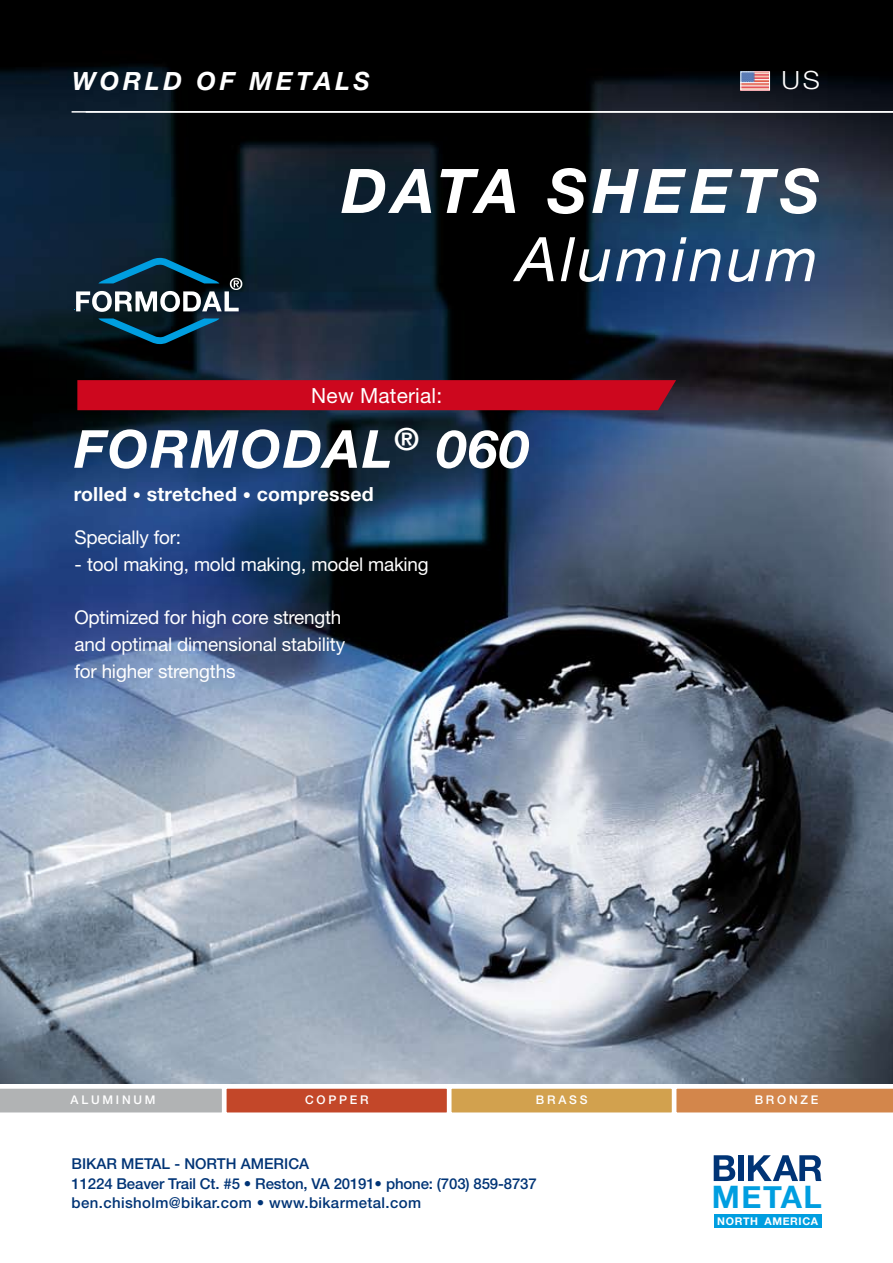
<style>
.page{position:relative;width:893px;height:1263px;background:#fff}
.page>*{position:absolute;margin:0;border:0;box-sizing:border-box;transform-origin:0 0}
.t1{font:italic 700 61.5px "Helvetica Neue LT Std";color:#fff}
.t2{font:italic 61.5px "Helvetica Neue LT Std";letter-spacing:.06em;color:#fff}
.t3{font:italic 700 52.5px "Helvetica Neue LT Std";letter-spacing:.04em;color:#fff}
.t4{font:700 30.9px "Helvetica Neue";letter-spacing:.05em;color:#009ee0}
.t5{font:italic 700 25.2px "Helvetica Neue LT Std";letter-spacing:.15em;color:#fff}
.t6{font:300 25.2px "Helvetica Neue LT Std";color:#fff;scale:1.08 1}
.t7{font:20.85px "Helvetica Neue LT Std";letter-spacing:.01em;color:#fff}
.t8{font:700 19.5px "Helvetica Neue LT Std";color:#fff}
.t9{font:18.9px/26.8px "Helvetica Neue LT Std";letter-spacing:-.01em;color:#fff}
.t10{font:500 15px/19.5px "Helvetica Neue LT Std";color:#003476}
.t11{font:500 12px "Helvetica Neue LT Std";letter-spacing:.23em;color:#fff}
.t12{font:700 10.65px "Helvetica Neue";letter-spacing:.06em;color:#fff}
.s1{font-size:16.5px}
</style>
<div class="page">
<img style="left:0;top:0;width:893px;height:1084px">
<svg style="left:0;top:1088px;width:222px;height:25px;background:#b4b6b7"></svg>
<svg style="left:98px;top:318px;width:121px;height:26px;background:#06384e"></svg>
<svg style="left:76px;top:258px;width:166px;height:54px;background:#364d5a"></svg>
<hr style="left:72px;top:111px;width:821px;height:2px;background:#fff">
<div style="left:224px;top:1086px;width:226px;height:29px;background:#c34729;border:3px solid #fff"></div>
<div style="left:448px;top:1086px;width:227px;height:29px;background:#d2a14e;border:3px solid #fff"></div>
<svg style="left:673px;top:1086px;width:220px;height:29px;background:#db9d6d"></svg>
<div style="left:77px;top:380px;width:599px;height:30px;background:#cd071e"></div>
<img style="left:743px;top:74px;width:25px;height:14px">
<div style="left:741px;top:72px;width:29px;height:18px;border:1px solid #fff"></div>
<svg style="left:714px;top:1155px;width:22px;height:26px"></svg>
<div style="left:738px;top:1155px;width:6px;height:26px;background:#003476"></div>
<svg style="left:748px;top:1155px;width:74px;height:26px"></svg>
<div style="left:714px;top:1214px;width:108px;height:14px;background:#009ee0"></div>
<h3 class="t5" style="left:72px;top:66px;width:299px">WORLD OF METALS</h3>
<h3 class="t6" style="left:781px;top:65px;width:37px">Us</h3>
<h1 class="t1" style="left:342px;top:153px;width:45px">DATA</h1>
<h1 class="t1" style="left:547px;top:153px;width:142px">SHEETS</h1>
<p class="t7" style="left:311px;top:383px;width:132px">New Material:</p>
<h1 class="t2" style="left:516px;top:222px;width:303px">Aluminum</h1>
<h2 class="t3" style="left:74px;top:417px;width:456px">FORMODAL<sup>®</sup> 060</h2>
<p class="t8" style="left:74px;top:482px;width:301px">rolled <span class="s1">•</span> stretched <span class="s1">•</span> compressed</p>
<p class="t9" style="left:74px;top:523px;width:108px">Specially for:</p>
<p class="t9" style="left:74px;top:550px;width:356px">- tool making, mold making, model making</p>
<p class="t9" style="left:74px;top:604px;width:272px">Optimized for high core strength and optimal dimensional stability for higher strengths</p>
<p class="t11" style="left:71px;top:1093px;width:85px">Al umi num</p>
<p class="t11" style="left:305px;top:1093px;width:65px">Copper</p>
<p class="t11" style="left:536px;top:1093px;width:53px">Brass</p>
<p class="t11" style="left:755px;top:1093px;width:65px">b ronze</p>
<p class="t10" style="left:72px;top:1154px;width:467px;text-indent:145px">TH AMERICA<br>11224 Beaver Trail Ct. #5 • Reston, VA 20191• phone: (703) 859-8737 ben.chisholm@bikar.com • www.bikarmetal.com</p>
<p class="t10" style="left:72px;top:1154px;width:125px">BIKAR METAL - NOR</p>
<h3 class="t4" style="left:712px;top:1173px;width:112px">METAL</h3>
<p class="t12" style="left:717px;top:1212px;width:103px">NORTH AMERICA</p>
<p class="t12" style="left:720px;top:1209px;width:103px">NORTH AMERICA</p>
</div>
